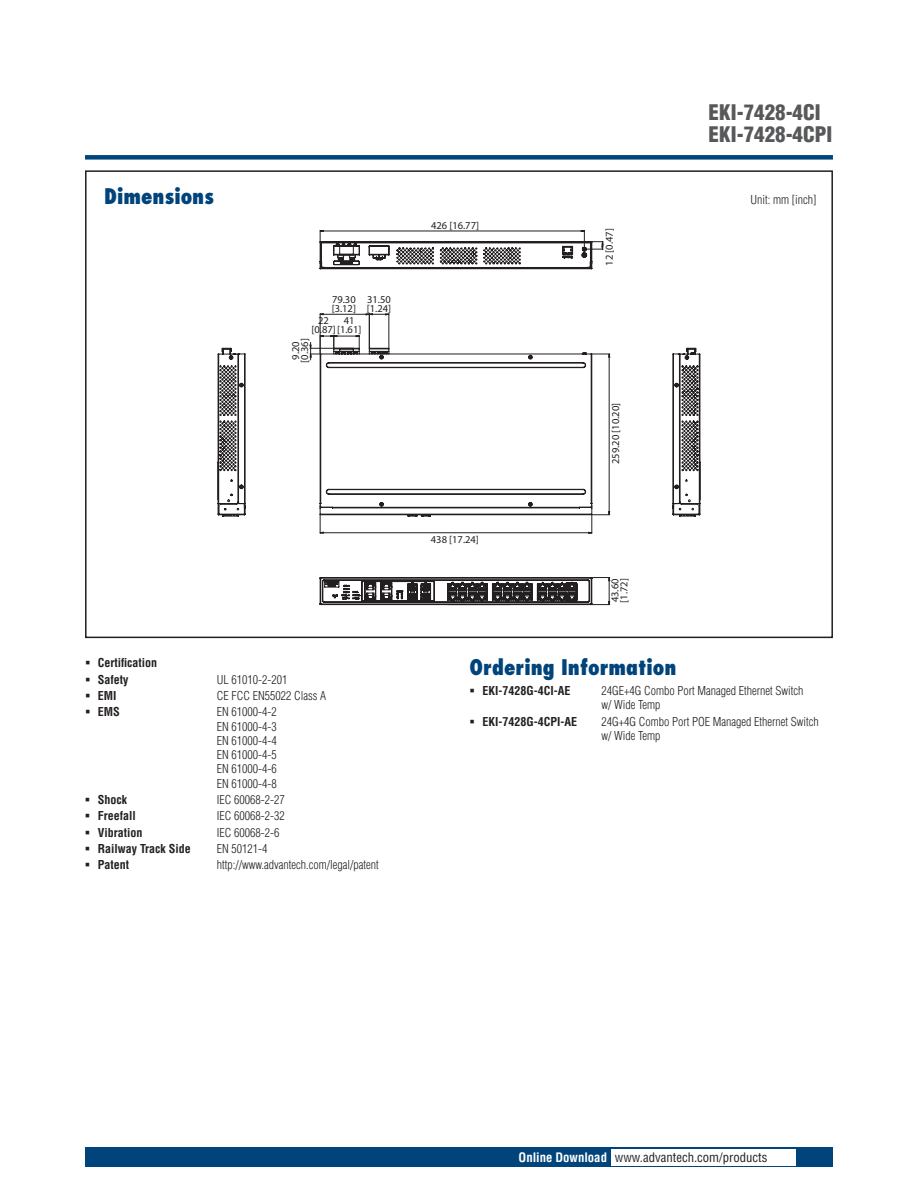
<style>
.page{position:relative;width:918px;height:1188px;background:#fff}
.page>*{position:absolute;margin:0;border:0;box-sizing:border-box;transform-origin:0 0}
.t1{font:800 condensed 21px "Futura";color:#00447b}
.t2{font:900 condensed 21px/22.5px "Helvetica";color:#57585a}
.t3{font:condensed 12.75px "Helvetica";color:#231f20}
.t4{font:300 condensed 12px/14.2px "Helvetica";color:#231f20}
.t5{font:700 condensed 12px/16.4px "Helvetica";color:#231f20}
.t6{font:10.5px/9px "Myriad Pro";color:#231f20}
.s1{font-weight:700;color:#fff}
</style>
<div class="page">
<div style="left:85px;top:1147px;width:748px;height:20px;background:#00447b"></div>
<div style="left:611px;top:1149px;width:184px;height:16px;background:#fff"></div>
<div style="left:85px;top:155px;width:748px;height:5px;background:#00447b"></div>
<div style="left:85px;top:170px;width:748px;height:468px;border:2px solid #231f20"></div>
<svg style="left:319px;top:230px;width:285px;height:39px"></svg>
<svg style="left:309px;top:313px;width:81px;height:47px"></svg>
<hr style="left:609px;top:354px;width:1px;height:161px;background:#231f20">
<svg style="left:319px;top:511px;width:292px;height:23px"></svg>
<svg style="left:593px;top:353px;width:18px;height:5px"></svg>
<svg style="left:320px;top:577px;width:291px;height:29px"></svg>
<svg style="left:319px;top:348px;width:274px;height:169px"></svg>
<svg style="left:672px;top:347px;width:29px;height:170px"></svg>
<svg style="left:217px;top:347px;width:29px;height:170px"></svg>
<h1 class="t2" style="left:709px;top:100px;width:125px">EKI-7428-4CI<br>EKI-7428-4CPI</h1>
<h1 class="t1" style="left:104px;top:183px;width:111px">Dimensions</h1>
<p class="t4" style="left:750px;top:193px;width:67px">Unit: mm [inch]</p>
<p class="t6" style="left:332px;top:295px;width:26px">79.30 [3.12]</p>
<p class="t6" style="left:367px;top:295px;width:26px">31.50 [1.24]</p>
<p class="t6" style="left:311px;top:316px;width:51px;text-indent:7px">22 [0.87][1.61]</p>
<p class="t6" style="left:344px;top:316px;width:12px">41</p>
<p class="t6" style="left:291px;top:363px;width:26px;rotate:-90deg">9.20 [0.36]</p>
<p class="t5" style="left:98px;top:655px;width:61px">Certification<br>Safety</p>
<p class="t4" style="left:217px;top:672px;width:72px">UL 61010-2-201</p>
<p class="t5" style="left:98px;top:687px;width:20px">EMI</p>
<p class="t4" style="left:217px;top:688px;width:111px">CE FCC EN55022 Class A</p>
<p class="t5" style="left:98px;top:704px;width:24px">EMS</p>
<p class="t4" style="left:217px;top:705px;width:61px;text-align:justify">EN 61000-4-2<br>EN 61000-4-3<br>EN 61000-4-4<br>EN 61000-4-5<br>EN 61000-4-6<br>EN 61000-4-8</p>
<p class="t5" style="left:98px;top:791px;width:31px">Shock</p>
<p class="t4" style="left:217px;top:792px;width:69px">IEC 60068-2-27</p>
<p class="t5" style="left:98px;top:808px;width:40px">Freefall</p>
<p class="t4" style="left:217px;top:809px;width:69px">IEC 60068-2-32</p>
<p class="t5" style="left:98px;top:824px;width:46px">Vibration</p>
<p class="t4" style="left:217px;top:825px;width:64px">IEC 60068-2-6</p>
<p class="t5" style="left:98px;top:840px;width:95px">Railway Track Side</p>
<p class="t4" style="left:217px;top:841px;width:52px">EN 50121-4</p>
<p class="t5" style="left:98px;top:856px;width:33px">Patent</p>
<p class="t4" style="left:217px;top:857px;width:164px">http://www.advantech.com/legal/patent</p>
<p class="t6" style="left:431px;top:221px;width:50px">426 [16.77]</p>
<p class="t6" style="left:431px;top:534px;width:50px">438 [17.24]</p>
<p class="t6" style="left:604px;top:266px;width:39px;rotate:-90deg">12 [0.47]</p>
<p class="t6" style="left:611px;top:464px;width:63px;rotate:-90deg">259.20 [10.20]</p>
<p class="t6" style="left:610px;top:603px;width:26px;rotate:-90deg">43.60 [1.72]</p>
<h1 class="t1" style="left:470px;top:653px;width:208px">Ordering Information</h1>
<p class="t5" style="left:482px;top:683px;width:90px">EKI-7428G-4CI-AE</p>
<p class="t4" style="left:601px;top:684px;width:203px">24GE+4G Combo Port Managed Ethernet Switch w/ Wide Temp</p>
<p class="t5" style="left:482px;top:713px;width:96px">EKI-7428G-4CPI-AE</p>
<p class="t4" style="left:601px;top:714px;width:219px">24G+4G Combo Port POE Managed Ethernet Switch w/ Wide Temp</p>
<p class="t3" style="left:519px;top:1150px;width:250px"><span class="s1">Online Download</span> www.advantech.com/products</p>
</div>
